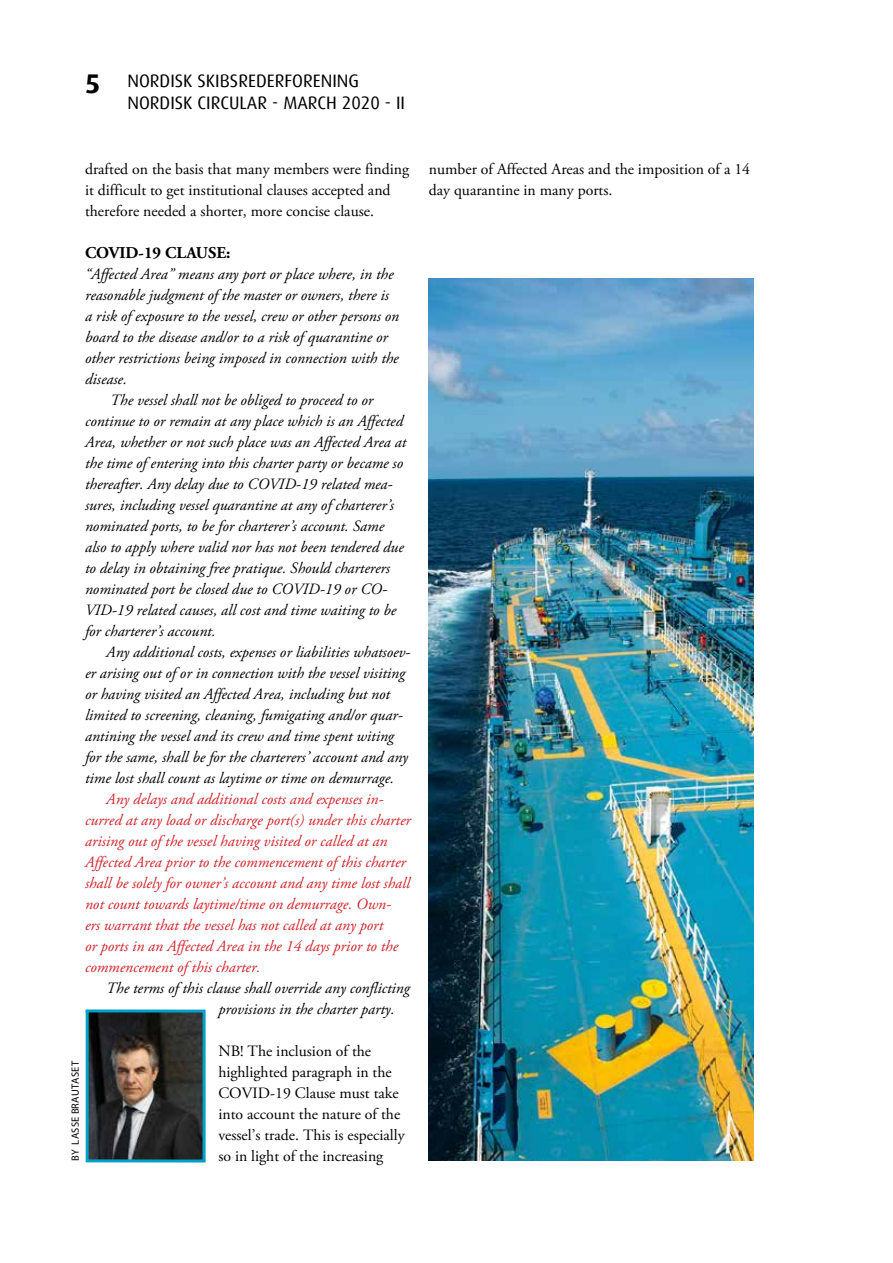
<style>
.page{position:relative;width:893px;height:1263px;background:#fff}
.page>*{position:absolute;margin:0;border:0;box-sizing:border-box;transform-origin:0 0}
.t1{font:18px/21.6px "Dax";color:#000}
.t2{font:700 16.5px "Adobe Garamond Pro";color:#000}
.t3{font:italic 15.75px/21px "Adobe Garamond Pro";color:#000}
.t4{font:italic 15.75px/21px "Adobe Garamond Pro";color:#d2232a}
.t5{font:15.75px/21px "Adobe Garamond Pro";color:#000}
.t6{font:10.5px "Myriad Pro";letter-spacing:.02em;color:#000}
.s1{font-weight:700;font-size:27px}
</style>
<div class="page">
<svg style="left:85px;top:1009px;width:121px;height:154px;background:#3a4444"></svg>
<img style="left:429px;top:279px;width:324px;height:882px">
<p class="t1" style="left:127px;top:70px;width:279px;text-indent:-42px"><span class="s1">5</span> NORDISK SKIBSREDERFORENING<br>NORDISK CIRCULAR - MARCH 2020 - II</p>
<p class="t5" style="left:85px;top:159px;width:326px">drafted on the basis that many members were finding it difficult to get institutional clauses accepted and therefore needed a shorter, more concise clause.</p>
<p class="t2" style="left:85px;top:243px;width:147px">COVID-19 CLAUSE:</p>
<p class="t3" style="left:85px;top:264px;width:310px">“Affected Area” means any port or place where, in the</p>
<p class="t3" style="left:85px;top:285px;width:305px">reasonable judgment of the master or owners, there is</p>
<p class="t3" style="left:85px;top:306px;width:316px">a risk of exposure to the vessel, crew or other persons on</p>
<p class="t3" style="left:85px;top:327px;width:304px">board to the disease and/or to a risk of quarantine or</p>
<p class="t3" style="left:85px;top:348px;width:315px">other restrictions being imposed in connection with the</p>
<p class="t3" style="left:85px;top:369px;width:43px">disease.</p>
<p class="t3" style="left:110px;top:390px;width:264px">The vessel shall not be obliged to proceed to or</p>
<p class="t3" style="left:85px;top:411px;width:320px">continue to or remain at any place which is an Affected</p>
<p class="t3" style="left:85px;top:432px;width:323px">Area, whether or not such place was an Affected Area at</p>
<p class="t3" style="left:85px;top:453px;width:320px">the time of entering into this charter party or became so</p>
<p class="t3" style="left:85px;top:474px;width:309px">thereafter. Any delay due to COVID-19 related mea-</p>
<p class="t3" style="left:85px;top:495px;width:311px">sures, including vessel quarantine at any of charterer’s</p>
<p class="t3" style="left:85px;top:516px;width:301px">nominated ports, to be for charterer’s account. Same</p>
<p class="t3" style="left:85px;top:537px;width:320px">also to apply where valid nor has not been tendered due</p>
<p class="t3" style="left:85px;top:558px;width:307px">to delay in obtaining free pratique. Should charterers</p>
<p class="t3" style="left:85px;top:579px;width:303px">nominated port be closed due to COVID-19 or CO-</p>
<p class="t3" style="left:85px;top:600px;width:313px">VID-19 related causes, all cost and time waiting to be</p>
<p class="t3" style="left:85px;top:621px;width:132px">for charterer’s account.</p>
<p class="t3" style="left:106px;top:642px;width:305px">Any additional costs, expenses or liabilities whatsoev-</p>
<p class="t3" style="left:85px;top:663px;width:322px">er arising out of or in connection with the vessel visiting</p>
<p class="t3" style="left:85px;top:684px;width:306px">or having visited an Affected Area, including but not</p>
<p class="t3" style="left:85px;top:705px;width:319px">limited to screening, cleaning, fumigating and/or quar-</p>
<p class="t3" style="left:85px;top:726px;width:310px">antining the vessel and its crew and time spent witing</p>
<p class="t3" style="left:85px;top:747px;width:324px">for the same, shall be for the charterers’ account and any</p>
<p class="t3" style="left:85px;top:768px;width:311px">time lost shall count as laytime or time on demurrage.</p>
<p class="t4" style="left:85px;top:789px;width:327px;text-indent:21px">Any delays and additional costs and expenses in&shy;curred at any load or discharge port(s) under this charter arising out of the vessel having visited or called at an Affected Area prior to the commencement of this charter shall be solely for owner’s account and any time lost shall not count towards laytime/time on demurrage. Own-<br>ers warrant that the vessel has not called at any port<br>or ports in an Affected Area in the 14 days prior to the commencement of this charter.</p>
<p class="t3" style="left:218px;top:978px;width:193px;text-indent:-112px">The terms of this clause shall override any conflicting provisions in the charter party.</p>
<p class="t5" style="left:218px;top:1041px;width:188px">NB! The inclusion of the highlighted paragraph in the<br>COVID-19 Clause must take into account the nature of the vessel’s trade. This is especially so in light of the increasing</p>
<p class="t6" style="left:69px;top:1161px;width:101px;rotate:-90deg">BY LASSE BRAUTASET</p>
<p class="t5" style="left:429px;top:159px;width:323px">number of Affected Areas and the imposition of a 14 day quarantine in many ports.</p>
</div>
